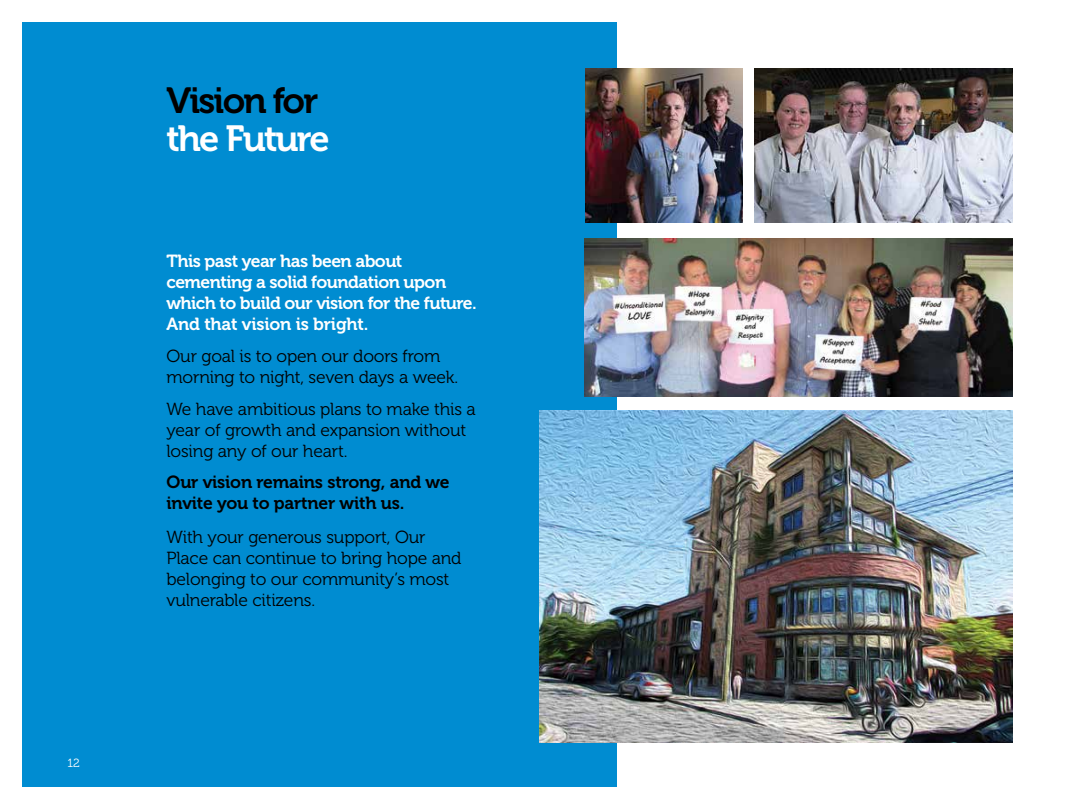
<style>
.page{position:relative;width:1080px;height:810px;background:#fff}
.page>*{position:absolute;margin:0;border:0;box-sizing:border-box;transform-origin:0 0}
.t1{font:36.25px "Museo 700";letter-spacing:-.05em;color:#000}
.t2{font:36.25px "Museo 700";letter-spacing:-.05em;color:#fff}
.t3{font:17.5px/21px "Museo 300";letter-spacing:-.01em;color:#000}
.t4{font:17.5px/21px "Museo 700";letter-spacing:-.03em;color:#fff}
.t5{font:17.5px/21px "Museo 700";letter-spacing:-.01em;color:#000}
.t6{font:11.88px "Museo 300";color:#fff}
</style>
<div class="page">
<div style="left:22px;top:22px;width:595px;height:766px;background:#008cd1"></div>
<img style="left:585px;top:238px;width:427px;height:159px">
<img style="left:585px;top:68px;width:157px;height:155px">
<img style="left:540px;top:411px;width:472px;height:332px">
<img style="left:755px;top:68px;width:257px;height:155px">
<p class="t6" style="left:68px;top:756px;width:14px">12</p>
<h1 class="t1" style="left:166px;top:80px;width:153px">Vision for</h1>
<h1 class="t2" style="left:166px;top:118px;width:165px">the Future</h1>
<p class="t4" style="left:166px;top:251px;width:312px">This past year has been about cementing a solid foundation upon which to build our vision for the future.<br>And that vision is bright.</p>
<p class="t3" style="left:166px;top:346px;width:293px">Our goal is to open our doors from morning to night, seven days a week.</p>
<p class="t3" style="left:166px;top:398px;width:311px">We have ambitious plans to make this a year of growth and expansion without losing any of our heart.</p>
<p class="t5" style="left:166px;top:472px;width:285px">Our vision remains strong, and we invite you to partner with us.</p>
<p class="t3" style="left:166px;top:527px;width:297px">With your generous support, Our<br>Place can continue to bring hope and belonging to our community’s most vulnerable citizens.</p>
</div>
